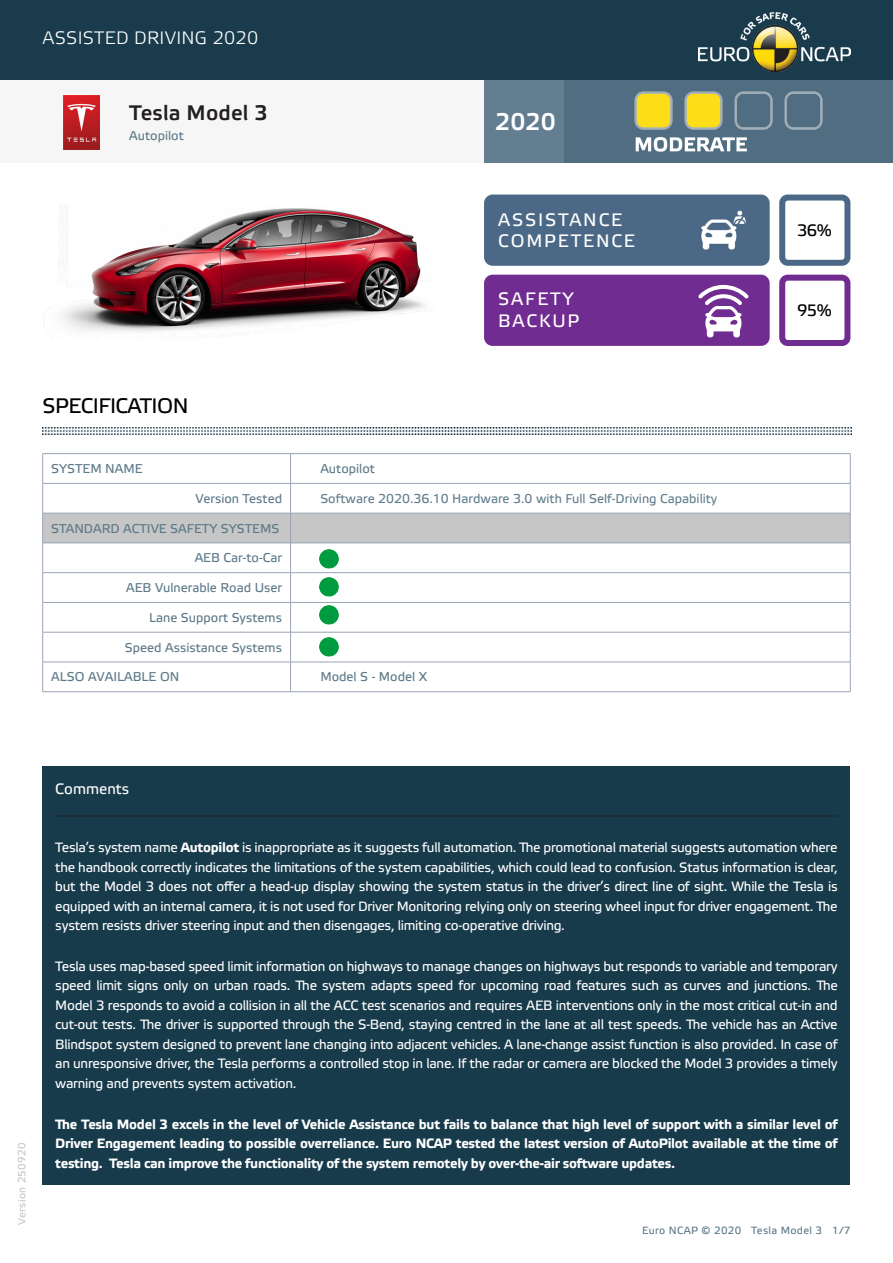
<style>
.page{position:relative;width:893px;height:1263px;background:#fff}
.page>*{position:absolute;margin:0;border:0;box-sizing:border-box;transform-origin:0 0}
.t1{font:24px "Etelka Medium Pro";color:#fff}
.t2{font:21px "Etelka Text Pro";letter-spacing:-.025em;color:#000001}
.t3{font:21px "Etelka Medium Pro";letter-spacing:.01em;color:#231f20}
.t4{font:18px/21.6px "Etelka Text Pro";letter-spacing:.1em;color:#fff}
.t5{font:18px "Etelka Light Pro";letter-spacing:.015em;color:#fff}
.t6{font:16.5px "Etelka Text Pro";color:#000001}
.t7{font:15px "Etelka Text Pro";color:#fff}
.t8{font:13.5px/19.5px "Etelka Text Pro";letter-spacing:-.02em;color:#fff;text-align:justify}
.t9{font:700 13.5px/19.5px "Etelka Text Pro";letter-spacing:-.02em;color:#fff;text-align:justify}
.t10{font:12.75px "Etelka Text Pro";color:#5c7988}
.t11{font:12.75px "Etelka Text Pro";color:#627d8d}
.t12{font:10.5px "Etelka Text Pro";letter-spacing:.03em;color:#5c7988}
.t13{font:10.5px "Etelka Text Pro";letter-spacing:.03em;color:#c6c6c7}
.s1{font-weight:700}
</style>
<div class="page">
<div style="left:0;top:0;width:893px;height:81px;background:#193b4c"></div>
<img style="left:698px;top:12px;width:152px;height:59px">
<div style="left:0;top:81px;width:893px;height:82px;background:#f6f6f6"></div>
<img style="left:63px;top:96px;width:36px;height:54px">
<img style="left:43px;top:204px;width:388px;height:135px">
<div style="left:43px;top:766px;width:807px;height:419px;background:#183b4b"></div>
<hr style="left:55px;top:816px;width:783px;height:1px;background:#231f20">
<div style="left:779px;top:195px;width:71px;height:71px;border:6px solid #4b6986;border-radius:6px"></div>
<div style="left:484px;top:195px;width:286px;height:71px;background:#4b6986;border-radius:9px"></div>
<div style="left:484px;top:275px;width:286px;height:71px;background:#702c90;border-radius:9px"></div>
<div style="left:779px;top:275px;width:71px;height:71px;border:6px solid #702c90;border-radius:6px"></div>
<div style="left:484px;top:81px;width:83px;height:82px;background:#637e91"></div>
<svg style="left:698px;top:285px;width:51px;height:52px"></svg>
<img style="left:701px;top:210px;width:46px;height:40px">
<hr style="left:43px;top:453px;width:248px;height:1px;background:#99a4b5">
<svg style="left:42px;top:454px;width:1px;height:29px"></svg>
<hr style="left:291px;top:453px;width:559px;height:1px;background:#99a4b5">
<svg style="left:290px;top:454px;width:1px;height:29px"></svg>
<svg style="left:850px;top:454px;width:1px;height:29px"></svg>
<hr style="left:43px;top:483px;width:248px;height:1px;background:#99a4b5">
<hr style="left:42px;top:483px;width:1px;height:30px;background:#99a4b5">
<hr style="left:291px;top:483px;width:559px;height:1px;background:#99a4b5">
<hr style="left:290px;top:483px;width:1px;height:30px;background:#99a4b5">
<hr style="left:850px;top:483px;width:1px;height:30px;background:#99a4b5">
<svg style="left:42px;top:513px;width:809px;height:119px"></svg>
<hr style="left:43px;top:632px;width:248px;height:1px;background:#99a4b5">
<hr style="left:42px;top:632px;width:1px;height:30px;background:#99a4b5">
<hr style="left:291px;top:632px;width:559px;height:1px;background:#99a4b5">
<hr style="left:290px;top:632px;width:1px;height:30px;background:#99a4b5">
<hr style="left:850px;top:632px;width:1px;height:30px;background:#99a4b5">
<hr style="left:43px;top:662px;width:248px;height:1px;background:#99a4b5">
<svg style="left:42px;top:662px;width:1px;height:29px"></svg>
<hr style="left:291px;top:662px;width:559px;height:1px;background:#99a4b5">
<svg style="left:290px;top:662px;width:1px;height:29px"></svg>
<svg style="left:850px;top:662px;width:1px;height:29px"></svg>
<hr style="left:43px;top:691px;width:248px;height:1px;background:#99a4b5">
<hr style="left:291px;top:691px;width:559px;height:1px;background:#99a4b5">
<img style="left:320px;top:549px;width:19px;height:19px">
<img style="left:320px;top:578px;width:19px;height:19px">
<img style="left:320px;top:605px;width:19px;height:20px">
<img style="left:320px;top:637px;width:19px;height:19px">
<img style="left:43px;top:427px;width:808px;height:7px">
<div style="left:564px;top:81px;width:329px;height:82px;background:#516d81"></div>
<img style="left:634px;top:91px;width:189px;height:61px">
<h3 class="t5" style="left:43px;top:28px;width:217px">ASSISTED DRIVING 2020</h3>
<h2 class="t3" style="left:129px;top:102px;width:140px">Tesla Model 3</h2>
<p class="t10" style="left:129px;top:129px;width:56px">Autopilot</p>
<h2 class="t2" style="left:43px;top:394px;width:147px">SPECIFICATION</h2>
<h1 class="t1" style="left:495px;top:109px;width:62px">2020</h1>
<h3 class="t4" style="left:498px;top:210px;width:138px">ASSISTANCE<br>COMPETENCE</h3>
<h3 class="t4" style="left:498px;top:289px;width:83px">SAFETY<br>BACKUP</h3>
<p class="t10" style="left:51px;top:462px;width:93px">SYSTEM NAME</p>
<p class="t10" style="left:320px;top:462px;width:56px">Autopilot</p>
<p class="t10" style="left:196px;top:492px;width:88px">Version Tested</p>
<p class="t11" style="left:320px;top:492px;width:399px">Software 2020.36.10 Hardware 3.0 with Full Self-Driving Capability</p>
<p class="t10" style="left:51px;top:521px;width:230px">STANDARD ACTIVE SAFETY SYSTEMS</p>
<p class="t10" style="left:195px;top:551px;width:89px">AEB Car-to-Car</p>
<p class="t10" style="left:126px;top:581px;width:157px">AEB Vulnerable Road User</p>
<p class="t10" style="left:149px;top:611px;width:134px">Lane Support Systems</p>
<p class="t10" style="left:125px;top:640px;width:159px">Speed Assistance Systems</p>
<p class="t10" style="left:51px;top:670px;width:130px">ALSO AVAILABLE ON</p>
<p class="t10" style="left:320px;top:670px;width:108px">Model S - Model X</p>
<p class="t6" style="left:797px;top:222px;width:36px">36%</p>
<p class="t6" style="left:797px;top:302px;width:36px">95%</p>
<p class="t13" style="left:16px;top:1225px;width:84px;rotate:-90deg">Version 250920</p>
<p class="t7" style="left:55px;top:781px;width:76px">Comments</p>
<p class="t8" style="left:55px;top:838px;width:784px">Tesla’s system name <span class="s1">Autopilot</span> is inappropriate as it suggests full automation. The promotional material suggests automation where the handbook correctly indicates the limitations of the system capabilities, which could lead to confusion. Status information is clear, but the Model 3 does not offer a head-up display showing the system status in the driver’s direct line of sight. While the Tesla is equipped with an internal camera, it is not used for Driver Monitoring relying only on steering wheel input for driver engagement. The system resists driver steering input and then disengages, limiting co-operative driving.</p>
<p class="t8" style="left:55px;top:957px;width:784px">Tesla uses map-based speed limit information on highways to manage changes on highways but responds to variable and temporary speed limit signs only on urban roads. The system adapts speed for upcoming road features such as curves and junctions. The Model 3 responds to avoid a collision in all the ACC test scenarios and requires AEB interventions only in the most critical cut-in and cut-out tests. The driver is supported through the S-Bend, staying centred in the lane at all test speeds. The vehicle has an Active Blindspot system designed to prevent lane changing into adjacent vehicles. A lane-change assist function is also provided. In case of an unresponsive driver, the Tesla performs a controlled stop in lane. If the radar or camera are blocked the Model 3 provides a timely warning and prevents system activation.</p>
<p class="t9" style="left:55px;top:1115px;width:784px">The Tesla Model 3 excels in the level of Vehicle Assistance but fails to balance that high level of support with a similar level of Driver Engagement leading to possible overreliance. Euro NCAP tested the latest version of AutoPilot available at the time of testing. Tesla can improve the functionality of the system remotely by over-the-air software updates.</p>
<p class="t12" style="left:642px;top:1225px;width:210px">Euro NCAP © 2020 Tesla Model 3 1/7</p>
</div>
